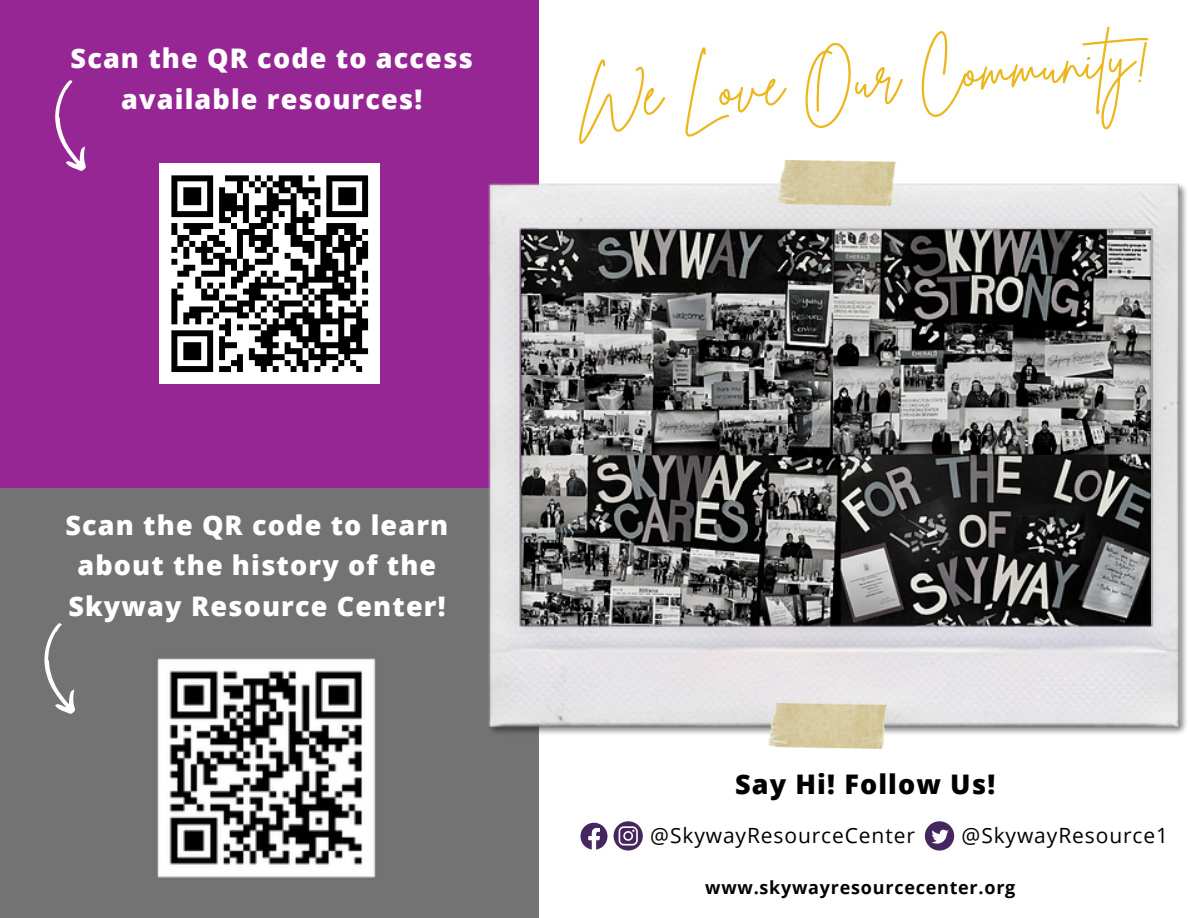
<style>
.page{position:relative;width:1188px;height:918px;background:#fff}
.page>*{position:absolute;margin:0;border:0;box-sizing:border-box;transform-origin:0 0}
.t1{font:58.8px "Brittany Signature";color:#ecb61e}
.t2{font:800 27px/40.5px "Open Sans";letter-spacing:.04em;color:#fff;text-align:center}
.t3{font:800 27px "Open Sans";letter-spacing:.04em;color:#000}
.t4{font:21px "Open Sans";letter-spacing:.04em;color:#000}
.t5{font:700 18px "Open Sans";letter-spacing:.04em;color:#000}
</style>
<div class="page">
<div style="left:0;top:0;width:538px;height:488px;background:#972695"></div>
<div style="left:0;top:488px;width:538px;height:430px;background:#737373"></div>
<img style="left:488px;top:180px;width:699px;height:557px">
<img style="left:778px;top:159px;width:119px;height:47px">
<img style="left:769px;top:696px;width:119px;height:52px">
<svg style="left:580px;top:823px;width:27px;height:27px"></svg>
<svg style="left:614px;top:821px;width:29px;height:30px"></svg>
<svg style="left:925px;top:821px;width:29px;height:30px"></svg>
<svg style="left:55px;top:80px;width:31px;height:91px"></svg>
<svg style="left:44px;top:623px;width:31px;height:91px"></svg>
<img style="left:157px;top:658px;width:219px;height:220px">
<div style="left:160px;top:163px;width:220px;height:221px;background:#fff"></div>
<svg style="left:171px;top:175px;width:198px;height:197px"></svg>
<p class="t2" style="left:71px;top:37px;width:404px">Scan the QR code to access available resources!</p>
<h1 class="t1" style="left:574px;top:59px;width:578px;rotate:-4deg">We Love Our Community!</h1>
<p class="t2" style="left:66px;top:504px;width:384px">Scan the QR code to learn about the history of the<br>Skyway Resource Center!</p>
<p class="t3" style="left:735px;top:765px;width:262px">Say Hi! Follow Us!</p>
<p class="t4" style="left:650px;top:821px;width:266px">@SkywayResourceCenter</p>
<p class="t4" style="left:962px;top:821px;width:208px">@SkywayResource1</p>
<p class="t5" style="left:705px;top:875px;width:312px">www.skywayresourcecenter.org</p>
</div>
